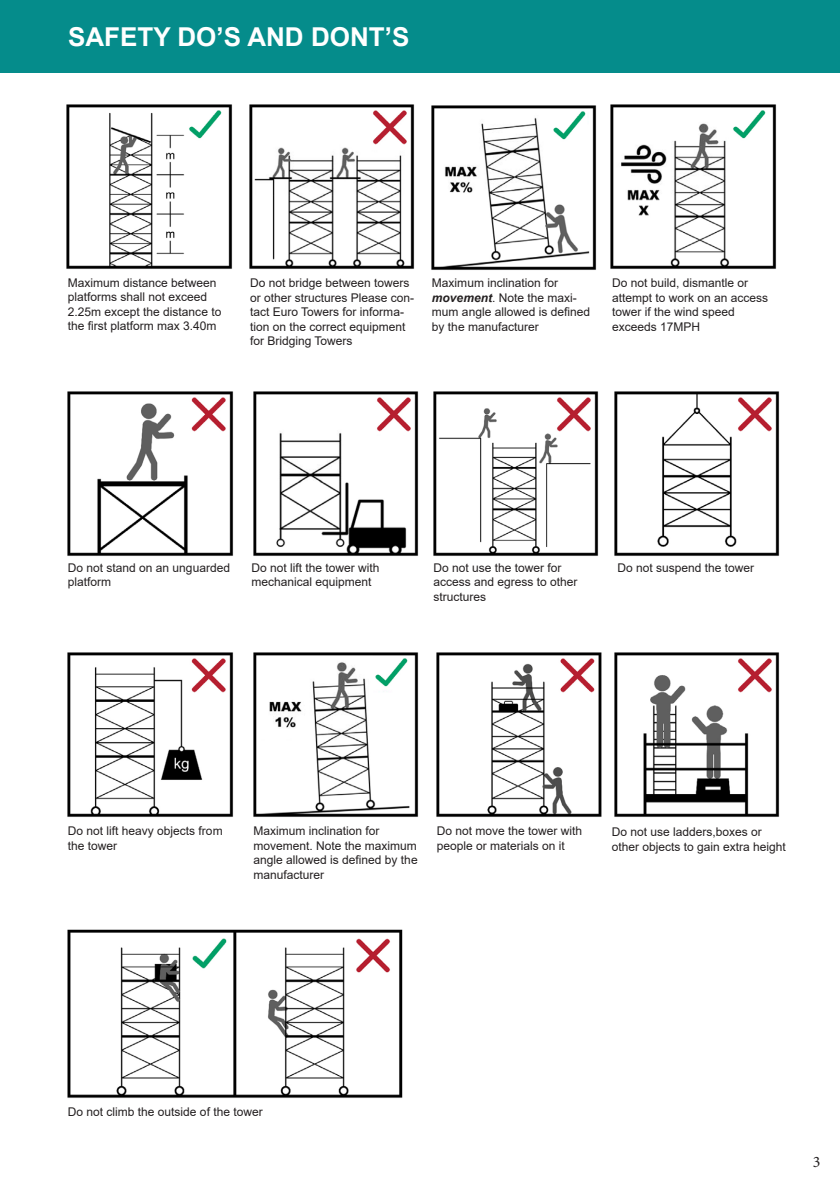
<style>
.page{position:relative;width:840px;height:1191px;background:#fff}
.page>*{position:absolute;margin:0;border:0;box-sizing:border-box;transform-origin:0 0}
.t1{font:700 26px "Arial";color:#fff}
.t2{font:16px "Minion Pro";color:#231f20}
.t3{font:12px/14.4px "Arial";color:#231f20}
.s1{font-weight:700;font-style:italic}
</style>
<div class="page">
<img style="left:249px;top:104px;width:166px;height:165px">
<img style="left:67px;top:929px;width:336px;height:169px">
<img style="left:67px;top:652px;width:167px;height:165px">
<img style="left:253px;top:391px;width:166px;height:165px">
<img style="left:436px;top:652px;width:164px;height:165px">
<img style="left:67px;top:391px;width:167px;height:165px">
<img style="left:614px;top:391px;width:166px;height:165px">
<img style="left:614px;top:652px;width:166px;height:165px">
<img style="left:433px;top:391px;width:166px;height:165px">
<img style="left:66px;top:104px;width:167px;height:165px">
<img style="left:431px;top:105px;width:166px;height:165px">
<img style="left:253px;top:652px;width:166px;height:165px">
<img style="left:610px;top:104px;width:167px;height:165px">
<div style="left:0;top:0;width:839px;height:73px;background:#058c8b"></div>
<p class="t1" style="left:68px;top:19px;width:342px">SAFETY DO’S AND DONT’S</p>
<p class="t3" style="left:68px;top:275px;width:155px">Maximum distance between platforms shall not exceed<br>2.25m except the distance to the first platform max 3.40m</p>
<p class="t3" style="left:250px;top:276px;width:166px">Do not bridge between towers or other structures Please con&shy;tact Euro Towers for informa&shy;tion on the correct equipment for Bridging Towers</p>
<p class="t3" style="left:431px;top:276px;width:160px">Maximum inclination for <span class="s1">movement</span>. Note the maxi&shy;mum angle allowed is defined by the manufacturer</p>
<p class="t3" style="left:611px;top:276px;width:158px">Do not build, dismantle or attempt to work on an access tower if the wind speed</p>
<p class="t3" style="left:611px;top:319px;width:90px">exceeds 17MPH</p>
<p class="t3" style="left:68px;top:560px;width:164px">Do not stand on an unguarded platform</p>
<p class="t3" style="left:251px;top:560px;width:130px">Do not lift the tower with</p>
<p class="t3" style="left:251px;top:574px;width:122px">mechanical equipment</p>
<p class="t3" style="left:433px;top:560px;width:146px">Do not use the tower for access and egress to other structures</p>
<p class="t3" style="left:617px;top:560px;width:138px">Do not suspend the tower</p>
<p class="t3" style="left:68px;top:824px;width:156px">Do not lift heavy objects from the tower</p>
<p class="t3" style="left:436px;top:824px;width:147px">Do not move the tower with people or materials on it</p>
<p class="t3" style="left:611px;top:825px;width:176px">Do not use ladders,boxes or other objects to gain extra height</p>
<p class="t3" style="left:253px;top:824px;width:166px">Maximum inclination for movement. Note the maximum angle allowed is defined by the manufacturer</p>
<p class="t3" style="left:68px;top:1104px;width:196px">Do not climb the outside of the tower</p>
<p class="t2" style="left:812px;top:1151px;width:9px">3</p>
</div>
